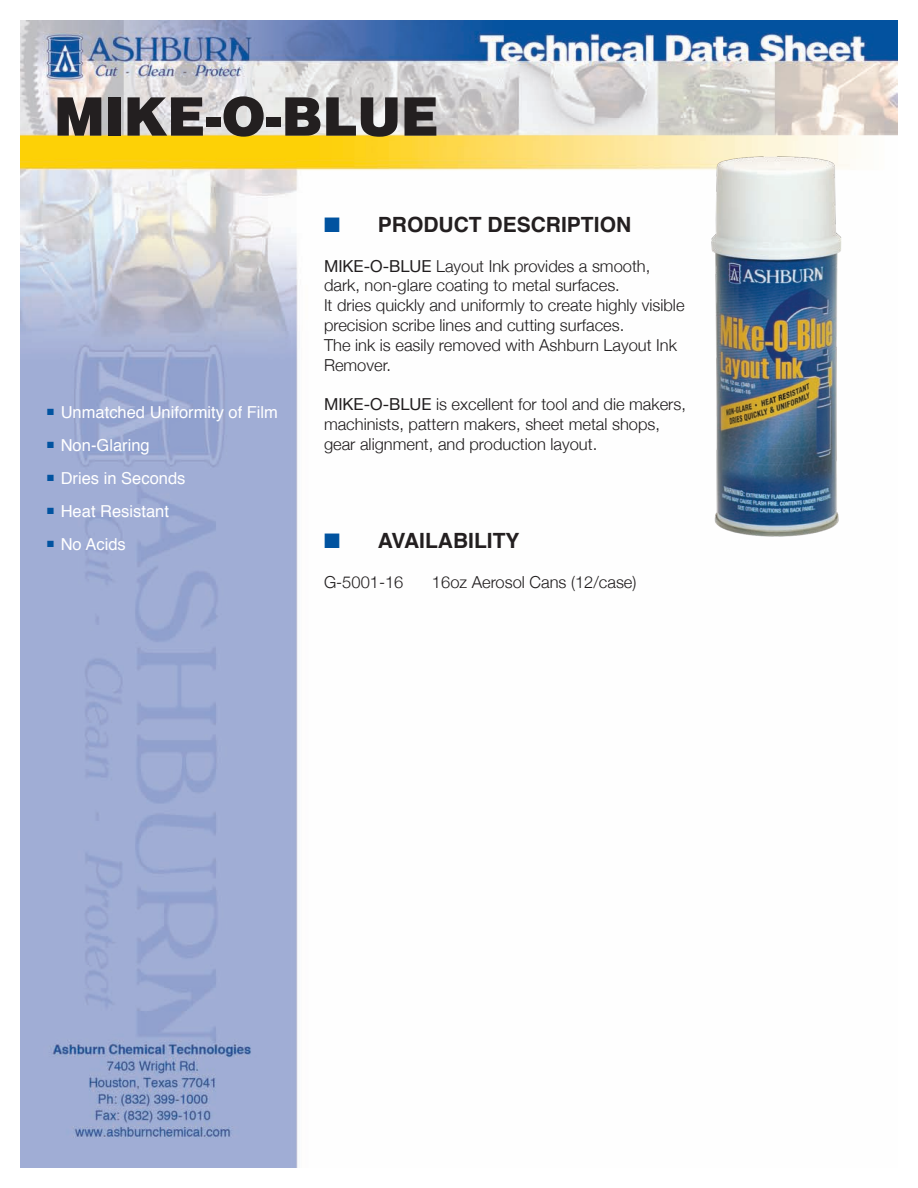
<style>
.page{position:relative;width:918px;height:1188px;background:#fff}
.page>*{position:absolute;margin:0;border:0;box-sizing:border-box;transform-origin:0 0}
.t1{font:900 54px "Helvetica";letter-spacing:-.025em;color:#231f20}
.t2{font:700 21px "Helvetica";color:#231f20}
.t3{font:300 16.5px/19.8px "Helvetica Neue";color:#201d1e}
.t4{font:16.5px "Helvetica";color:#fff}
.s1{color:#0153a0}
.s2{font-weight:400}
</style>
<div class="page">
<img style="left:20px;top:20px;width:878px;height:1148px">
<img style="left:711px;top:157px;width:130px;height:380px">
<h1 class="t1" style="left:54px;top:84px;width:387px">MIKE-O-BLUE</h1>
<p class="t4" style="left:47px;top:399px;width:232px"><sup>■</sup> Unmatched Uniformity of Film</p>
<p class="t4" style="left:47px;top:432px;width:104px"><sup>■</sup> Non-Glaring</p>
<p class="t4" style="left:47px;top:465px;width:140px"><sup>■</sup> Dries in Seconds</p>
<p class="t4" style="left:47px;top:498px;width:123px"><sup>■</sup> Heat Resistant</p>
<p class="t4" style="left:47px;top:531px;width:80px"><sup>■</sup> No Acids</p>
<p class="t2" style="left:324px;top:208px;width:309px"><span class="s1">■</span> PRODUCT DESCRIPTION</p>
<p class="t3" style="left:324px;top:255px;width:362px"><span class="s2">MIKE-O-BLUE</span> Layout Ink provides a smooth, dark, non-glare coating to metal surfaces.<br>It dries quickly and uniformly to create highly visible precision scribe lines and cutting surfaces.<br>The ink is easily removed with Ashburn Layout Ink Remover.</p>
<p class="t3" style="left:324px;top:394px;width:364px"><span class="s2">MIKE-O-BLUE</span> is excellent for tool and die makers, machinists, pattern makers, sheet metal shops, gear alignment, and production layout.</p>
<p class="t2" style="left:324px;top:524px;width:197px"><span class="s1">■</span> AVAILABILITY</p>
<p class="t3" style="left:324px;top:572px;width:81px">G-5001-16</p>
<p class="t3" style="left:432px;top:572px;width:206px">16oz Aerosol Cans (12/case)</p>
</div>
